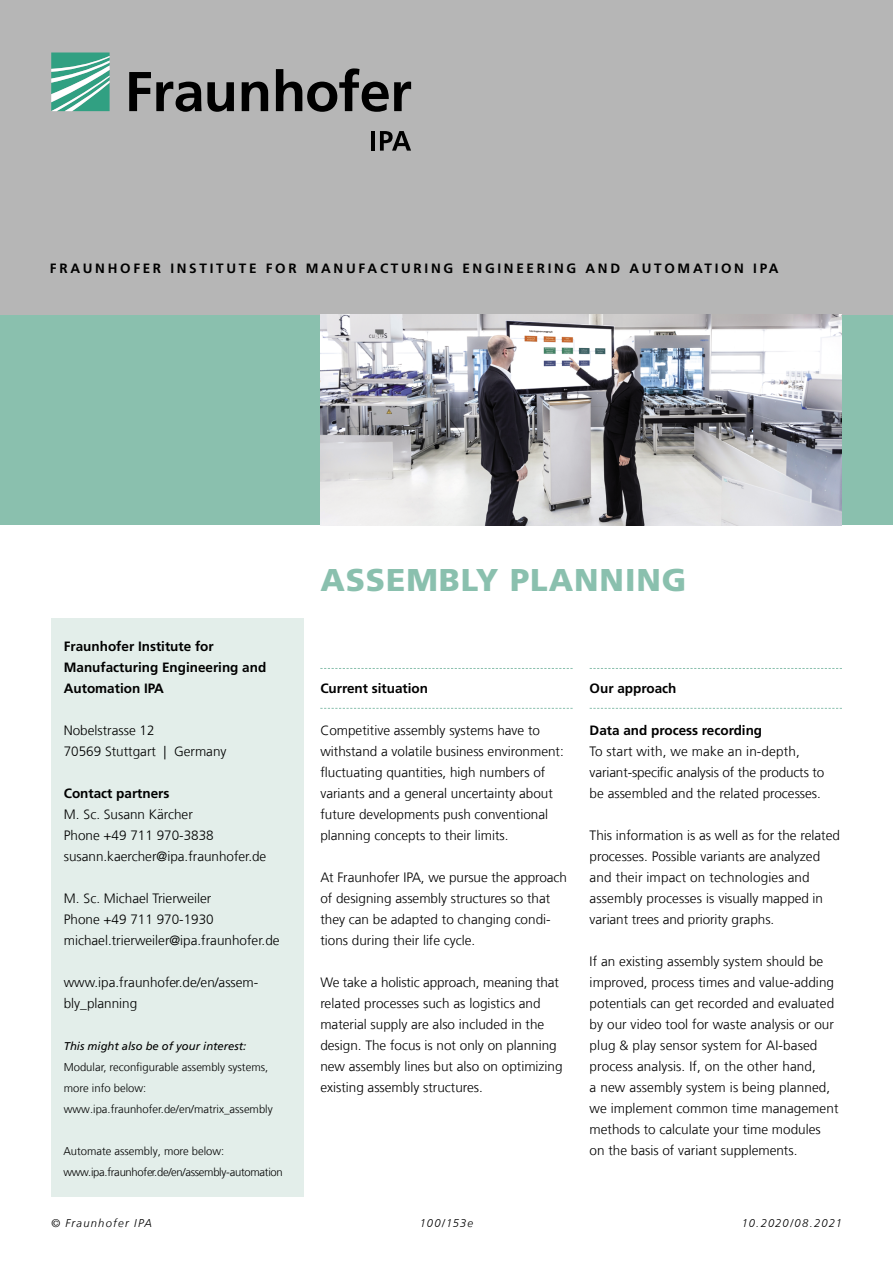
<style>
.page{position:relative;width:893px;height:1263px;background:#fff}
.page>*{position:absolute;margin:0;border:0;box-sizing:border-box;transform-origin:0 0}
._02_Standardüberschr{font:900 31.5px "Frutiger LT Com";letter-spacing:.03em;color:#8ac0ae}
._06_Fließtext_45{font:300 13.5px/21px "Frutiger LT Com";color:#000}
._05_Marginalie_Bildu{font:300 13.5px/21px "Frutiger LT Com";color:#000}
._10_Institutsname{font:700 13.5px "Frutiger LT Com";letter-spacing:.2em;color:#000}
._05_Marginalie_Bildu-2{font:700 13.5px/21px "Frutiger LT Com";color:#000}
._07_Zwischenüberschr{font:700 13.5px "Frutiger LT Com";color:#000}
._05_Marginalie_Bildu-3{font:300 11.25px/21px "Frutiger LT Com";color:#000}
._05_Marginalie_Bildu-4{font:300 11.25px/21px "Frutiger LT Com";letter-spacing:-.025em;color:#000}
._15_____PB-Nr____Ers{font:italic 300 11.25px "Frutiger LT Com";letter-spacing:.1em;color:#000}
.s1{font-weight:700}
.s2{font-weight:400;font-style:italic}
</style>
<div class="page">
<div style="left:0;top:315px;width:893px;height:210px;background:#8ac0ae"></div>
<div style="left:0;top:0;width:893px;height:315px;background:#b6b6b6"></div>
<svg style="left:51px;top:53px;width:59px;height:58px;background:#6ebaa5"></svg>
<svg style="left:129px;top:68px;width:282px;height:44px"></svg>
<hr style="left:371px;top:131px;width:4px;height:20px;background:#000">
<svg style="left:380px;top:131px;width:31px;height:20px"></svg>
<svg style="left:320px;top:668px;width:253px;height:1px"></svg>
<svg style="left:320px;top:708px;width:253px;height:1px"></svg>
<svg style="left:590px;top:668px;width:252px;height:1px"></svg>
<svg style="left:590px;top:708px;width:252px;height:1px"></svg>
<div style="left:51px;top:619px;width:252px;height:578px;background:#e3eeea"></div>
<img style="left:320px;top:315px;width:522px;height:210px">
<p class="_10_Institutsname" style="left:50px;top:260px;width:730px">FRAUNHOFER INSTITUTE FOR MANUFACTURING ENGINEERING AND AUTOMATION IPA</p>
<p class="_05_Marginalie_Bildu-2" style="left:64px;top:636px;width:204px">Fraunhofer Institute for<br>Manufacturing Engineering and<br>Automation IPA</p>
<p class="_05_Marginalie_Bildu" style="left:64px;top:720px;width:164px">Nobelstrasse 12<br>70569 Stuttgart | Germany</p>
<p class="_05_Marginalie_Bildu" style="left:64px;top:783px;width:204px"><span class="s1">Contact partners<br></span>M. Sc. Susann Kärcher<br>Phone +49 711 970-3838 susann.kaercher@ipa.fraunhofer.de</p>
<p class="_05_Marginalie_Bildu" style="left:64px;top:888px;width:217px">M. Sc. Michael Trierweiler<br>Phone +49 711 970-1930 michael.trierweiler@ipa.fraunhofer.de</p>
<p class="_05_Marginalie_Bildu" style="left:64px;top:972px;width:196px">www.ipa.fraunhofer.de/en/assem&shy;bly_planning</p>
<p class="_05_Marginalie_Bildu-3" style="left:64px;top:1036px;width:210px"><span class="s2">This might also be of your interest:<br></span>Modular, reconfigurable assembly systems, more info below: www.ipa.fraunhofer.de/en/matrix_assembly</p>
<p class="_05_Marginalie_Bildu-4" style="left:63px;top:1141px;width:221px">Automate assembly, more below: www.ipa.fraunhofer.de/en/assembly-automation</p>
<p class="_02_Standardüberschr" style="left:320px;top:561px;width:368px">ASSEMBLY PLANNING</p>
<p class="_07_Zwischenüberschr" style="left:320px;top:680px;width:109px">Current situation</p>
<p class="_06_Fließtext_45" style="left:320px;top:720px;width:245px">Competitive assembly systems have to withstand a volatile business environment: fluctuating quantities, high numbers of variants and a general uncertainty about future developments push conventional planning concepts to their limits.</p>
<p class="_06_Fließtext_45" style="left:320px;top:867px;width:248px">At Fraunhofer IPA, we pursue the approach of designing assembly structures so that they can be adapted to changing condi&shy;tions during their life cycle.</p>
<p class="_06_Fließtext_45" style="left:320px;top:972px;width:244px">We take a holistic approach, meaning that related processes such as logistics and material supply are also included in the design. The focus is not only on planning new assembly lines but also on optimizing existing assembly structures.</p>
<p class="_07_Zwischenüberschr" style="left:590px;top:680px;width:88px">Our approach</p>
<p class="_07_Zwischenüberschr" style="left:590px;top:722px;width:174px">Data and process recording</p>
<p class="_06_Fließtext_45" style="left:590px;top:741px;width:236px">To start with, we make an in-depth, variant-specific analysis of the products to be assembled and the related processes.</p>
<p class="_06_Fließtext_45" style="left:590px;top:825px;width:252px">This information is as well as for the related processes. Possible variants are analyzed and their impact on technologies and assembly processes is visually mapped in variant trees and priority graphs.</p>
<p class="_06_Fließtext_45" style="left:590px;top:951px;width:250px">If an existing assembly system should be improved, process times and value-adding potentials can get recorded and evaluated by our video tool for waste analysis or our plug &amp; play sensor system for AI-based process analysis. If, on the other hand,<br>a new assembly system is being planned, we implement common time management methods to calculate your time modules on the basis of variant supplements.</p>
<p class="_15_____PB-Nr____Ers" style="left:51px;top:1216px;width:103px">© Fraunhofer IPA</p>
<p class="_15_____PB-Nr____Ers" style="left:420px;top:1216px;width:55px">100/153e</p>
<p class="_15_____PB-Nr____Ers" style="left:742px;top:1216px;width:101px">10.2020/08.2021</p>
</div>
